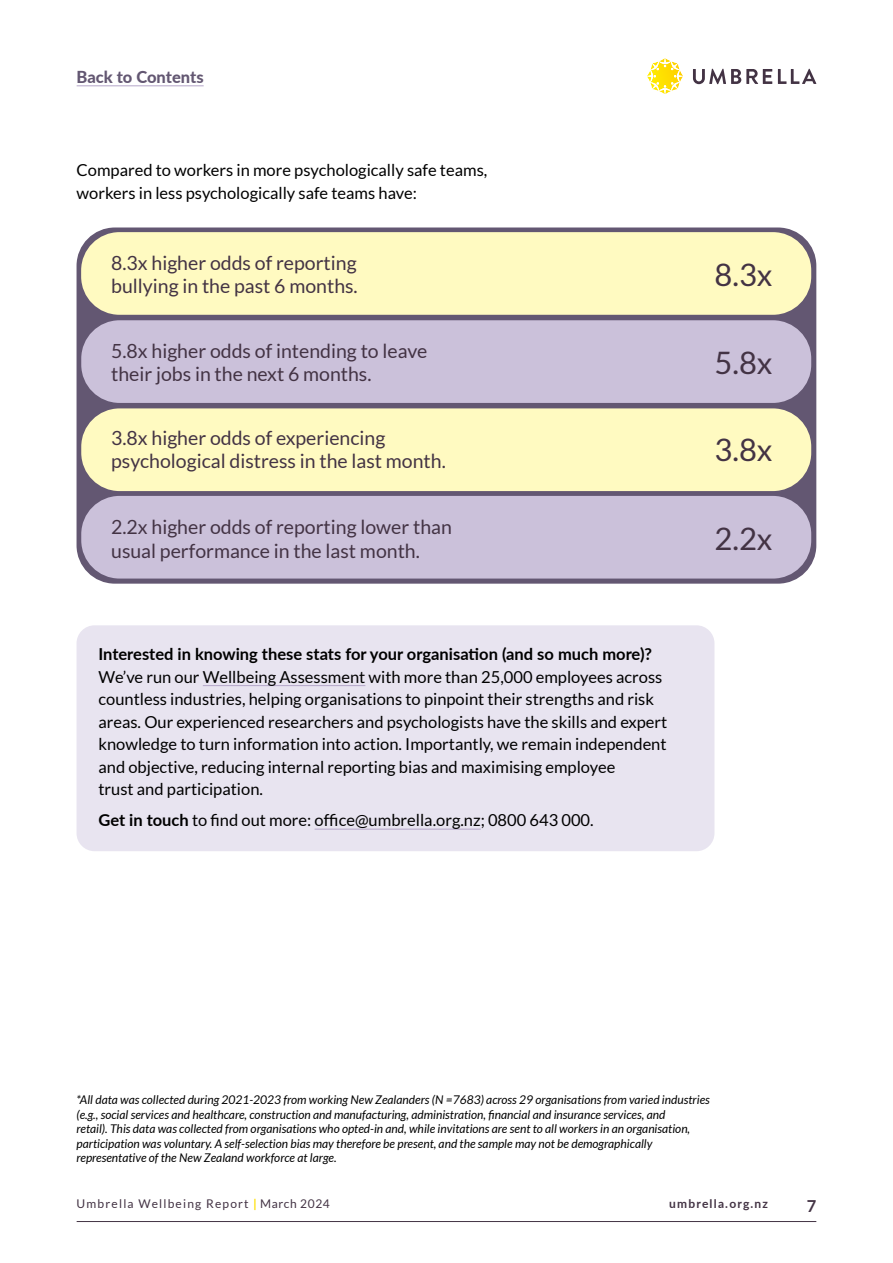
<style>
.page{position:relative;width:893px;height:1263px;background:#fff}
.page>*{position:absolute;margin:0;border:0;box-sizing:border-box;transform-origin:0 0}
.t1{font:30.9px "Lato";color:#433344}
.t2{font:19.5px/23.4px "Lato";color:#433344}
.t3{font:16.5px/22.5px "Lato";color:#000}
.t4{font:700 16.5px "Lato";color:#000}
.t5{font:800 16.5px "Lato";letter-spacing:-.005em;color:#635772}
.t6{font:700 16.5px "Lato";color:#433344}
.t7{font:italic 12px/14.4px "Lato";color:#000}
.t8{font:12px "Lato";letter-spacing:.1em;color:#433344}
.t9{font:700 12px "Lato";letter-spacing:.1em;color:#433344}
.s1{font-weight:700}
.s2{font-weight:700;color:#fedf00}
</style>
<div class="page">
<hr style="left:77px;top:1221px;width:739px;height:1px;background:#433344">
<svg style="left:647px;top:58px;width:36px;height:36px"></svg>
<svg style="left:693px;top:69px;width:79px;height:15px"></svg>
<svg style="left:778px;top:69px;width:38px;height:15px"></svg>
<hr style="left:77px;top:85px;width:127px;height:1px;background:#b4a5c8">
<div style="left:77px;top:625px;width:637px;height:226px;background:#e8e4f0;border-radius:18px"></div>
<hr style="left:203px;top:685px;width:162px;height:1px;background:#b4a5c8">
<hr style="left:315px;top:829px;width:166px;height:1px;background:#b4a5c8">
<div style="left:77px;top:227px;width:739px;height:357px;background:#635772;border-radius:38px"></div>
<div style="left:81px;top:320px;width:730px;height:83px;background:#cbc1da;border-radius:38px"></div>
<div style="left:81px;top:408px;width:730px;height:83px;background:#fffac1;border-radius:38px"></div>
<div style="left:81px;top:496px;width:730px;height:82px;background:#cbc1da;border-radius:38px"></div>
<div style="left:81px;top:232px;width:730px;height:83px;background:#fffac1;border-radius:38px"></div>
<p class="t5" style="left:77px;top:70px;width:128px">Back to Contents</p>
<p class="t3" style="left:77px;top:160px;width:412px">Compared to workers in more psychologically safe teams, workers in less psychologically safe teams have:</p>
<p class="t2" style="left:111px;top:252px;width:248px">8.3x higher odds of reporting bullying in the past 6 months.</p>
<p class="t2" style="left:111px;top:340px;width:318px">5.8x higher odds of intending to leave their jobs in the next 6 months.</p>
<p class="t2" style="left:111px;top:427px;width:336px">3.8x higher odds of experiencing psychological distress in the last month.</p>
<p class="t2" style="left:111px;top:516px;width:342px">2.2x higher odds of reporting lower than usual performance in the last month.</p>
<p class="t4" style="left:98px;top:642px;width:555px">Interested in knowing these stats for your organisation (and so much more)?</p>
<p class="t3" style="left:98px;top:666px;width:570px">We’ve run our Wellbeing Assessment with more than 25,000 employees across countless industries, helping organisations to pinpoint their strengths and risk areas. Our experienced researchers and psychologists have the skills and expert knowledge to turn information into action. Importantly, we remain independent and objective, reducing internal reporting bias and maximising employee<br>trust and participation.</p>
<p class="t3" style="left:98px;top:809px;width:497px"><span class="s1">Get in touch</span> to find out more: office@umbrella.org.nz; 0800 643 000.</p>
<h1 class="t1" style="left:714px;top:261px;width:60px">8.3x</h1>
<h1 class="t1" style="left:714px;top:349px;width:60px">5.8x</h1>
<h1 class="t1" style="left:714px;top:436px;width:60px">3.8x</h1>
<h1 class="t1" style="left:714px;top:524px;width:60px">2.2x</h1>
<p class="t7" style="left:77px;top:1094px;width:635px">*All data was collected during 2021-2023 from working New Zealanders (N =7683) across 29 organisations from varied industries (e.g., social services and healthcare, construction and manufacturing, administration, financial and insurance services, and<br>retail). This data was collected from organisations who opted-in and, while invitations are sent to all workers in an organisation, participation was voluntary. A self-selection bias may therefore be present, and the sample may not be demographically representative of the New Zealand workforce at large.</p>
<p class="t8" style="left:77px;top:1199px;width:255px">Umbrella Wellbeing Report <span class="s2">|</span> March 2024</p>
<p class="t9" style="left:669px;top:1199px;width:100px">umbrella.org.nz</p>
<p class="t6" style="left:807px;top:1199px;width:11px">7</p>
</div>
